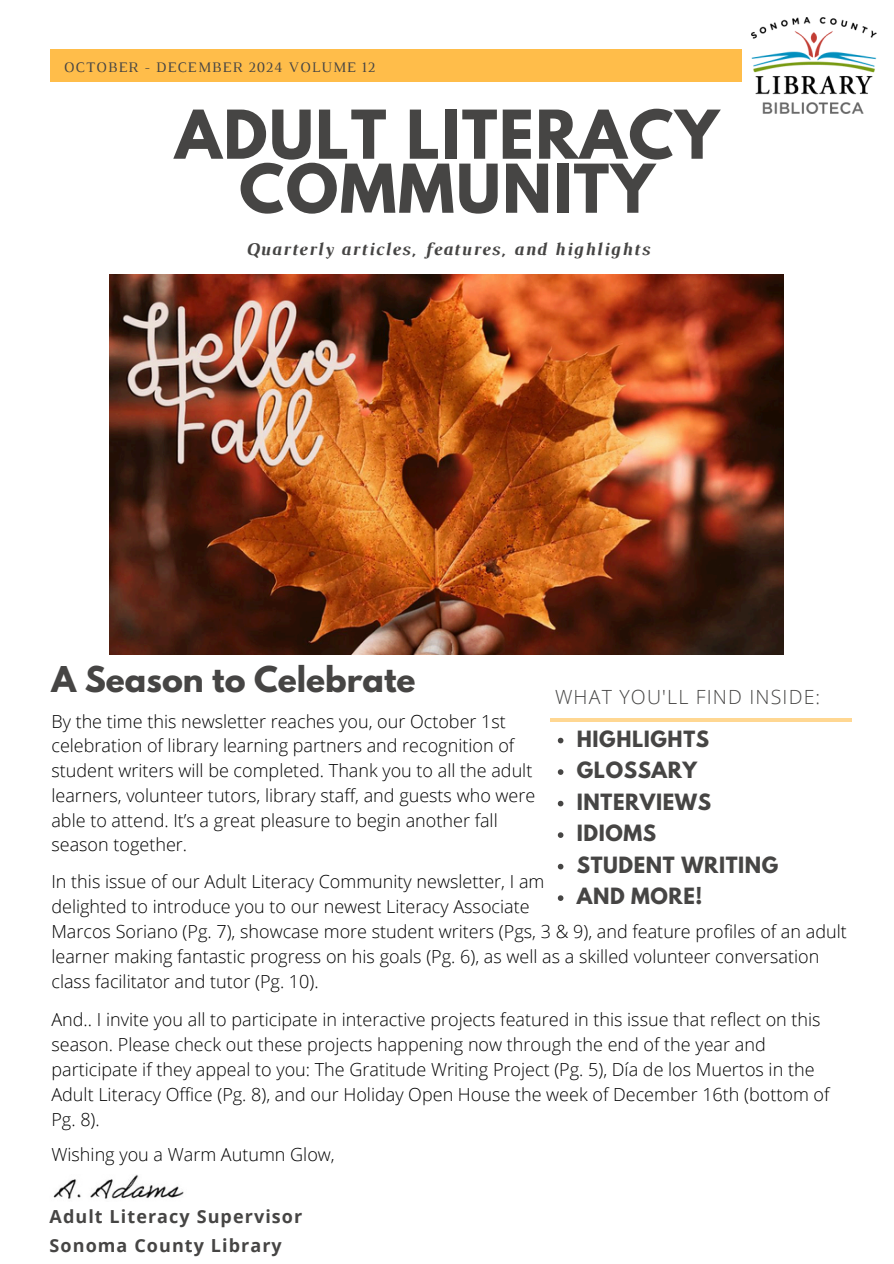
<style>
.page{position:relative;width:894px;height:1264px;background:#fff}
.page>*{position:absolute;margin:0;border:0;box-sizing:border-box;transform-origin:0 0}
.t1{font:700 59.55px/54px "League Spartan";letter-spacing:.03em;color:#464544;text-align:center}
.t2{font:700 31.5px "League Spartan";color:#464544}
.t3{font:700 19.8px "League Spartan";letter-spacing:.03em;color:#464544}
.t4{font:300 19.5px "Open Sans";letter-spacing:.06em;color:#464544}
.t5{font:italic 700 18.15px "Luthier";letter-spacing:.06em;color:#464544}
.t6{font:300 18px/24.8px "Open Sans";color:#000}
.t7{font:700 18px/28.2px "Open Sans";letter-spacing:.06em;color:#464544}
.t8{font:14.85px "Luthier";letter-spacing:.06em;color:#464544}
</style>
<div class="page">
<div style="left:50px;top:50px;width:691px;height:31px;background:#ffbd4a"></div>
<img style="left:751px;top:17px;width:124px;height:96px">
<svg style="left:557px;top:737px;width:6px;height:6px"></svg>
<svg style="left:557px;top:769px;width:6px;height:6px"></svg>
<svg style="left:557px;top:800px;width:6px;height:6px"></svg>
<svg style="left:557px;top:832px;width:6px;height:6px"></svg>
<svg style="left:557px;top:863px;width:6px;height:6px"></svg>
<svg style="left:557px;top:895px;width:6px;height:6px"></svg>
<hr style="left:550px;top:718px;width:301px;height:3px;background:#ffbd4a">
<img style="left:53px;top:1174px;width:131px;height:25px">
<img style="left:109px;top:275px;width:674px;height:379px">
<p class="t8" style="left:64px;top:61px;width:313px">OCTOBER - DECEMBER 2024 VOLUME 12</p>
<p class="t1" style="left:175px;top:115px;width:545px">ADULT LITERACY<br>COMMUNITY</p>
<p class="t5" style="left:244px;top:242px;width:405px">Quarterly articles, features, and highlights</p>
<p class="t2" style="left:51px;top:663px;width:365px">A Season to Celebrate</p>
<p class="t6" style="left:51px;top:708px;width:485px">By the time this newsletter reaches you, our October 1st celebration of library learning partners and recognition of student writers will be completed. Thank you to all the adult learners, volunteer tutors, library staff, and guests who were able to attend. It’s a great pleasure to begin another fall season together.</p>
<p class="t6" style="left:51px;top:868px;width:494px">In this issue of our Adult Literacy Community newsletter, I am delighted to introduce you to our newest Literacy Associate</p>
<h5 class="t4" style="left:555px;top:683px;width:267px">WHAT YOU'LL FIND INSIDE:</h5>
<p class="t3" style="left:576px;top:729px;width:134px">HIGHLIGHTS</p>
<p class="t3" style="left:576px;top:760px;width:122px">GLOSSARY</p>
<h1 class="t3" style="left:576px;top:792px;width:136px">INTERVIEWS</h1>
<h5 class="t3" style="left:576px;top:823px;width:81px">IDIOMS</h5>
<p class="t3" style="left:576px;top:855px;width:203px">STUDENT WRITING</p>
<h2 class="t3" style="left:576px;top:886px;width:127px">AND MORE!</h2>
<h5 class="t6" style="left:51px;top:918px;width:796px">Marcos Soriano (Pg. 7), showcase more student writers (Pgs, 3 &amp; 9), and feature profiles of an adult learner making fantastic progress on his goals (Pg. 6), as well as a skilled volunteer conversation class facilitator and tutor (Pg. 10).</h5>
<h5 class="t6" style="left:51px;top:1006px;width:779px">And.. I invite you all to participate in interactive projects featured in this issue that reflect on this season. Please check out these projects happening now through the end of the year and participate if they appeal to you: The Gratitude Writing Project (Pg. 5), Día de los Muertos in the Adult Literacy Office (Pg. 8), and our Holiday Open House the week of December 16th (bottom of Pg. 8).</h5>
<p class="t6" style="left:51px;top:1141px;width:285px">Wishing you a Warm Autumn Glow,</p>
<h5 class="t7" style="left:50px;top:1202px;width:254px">Adult Literacy Supervisor<br>Sonoma County Library</h5>
</div>
